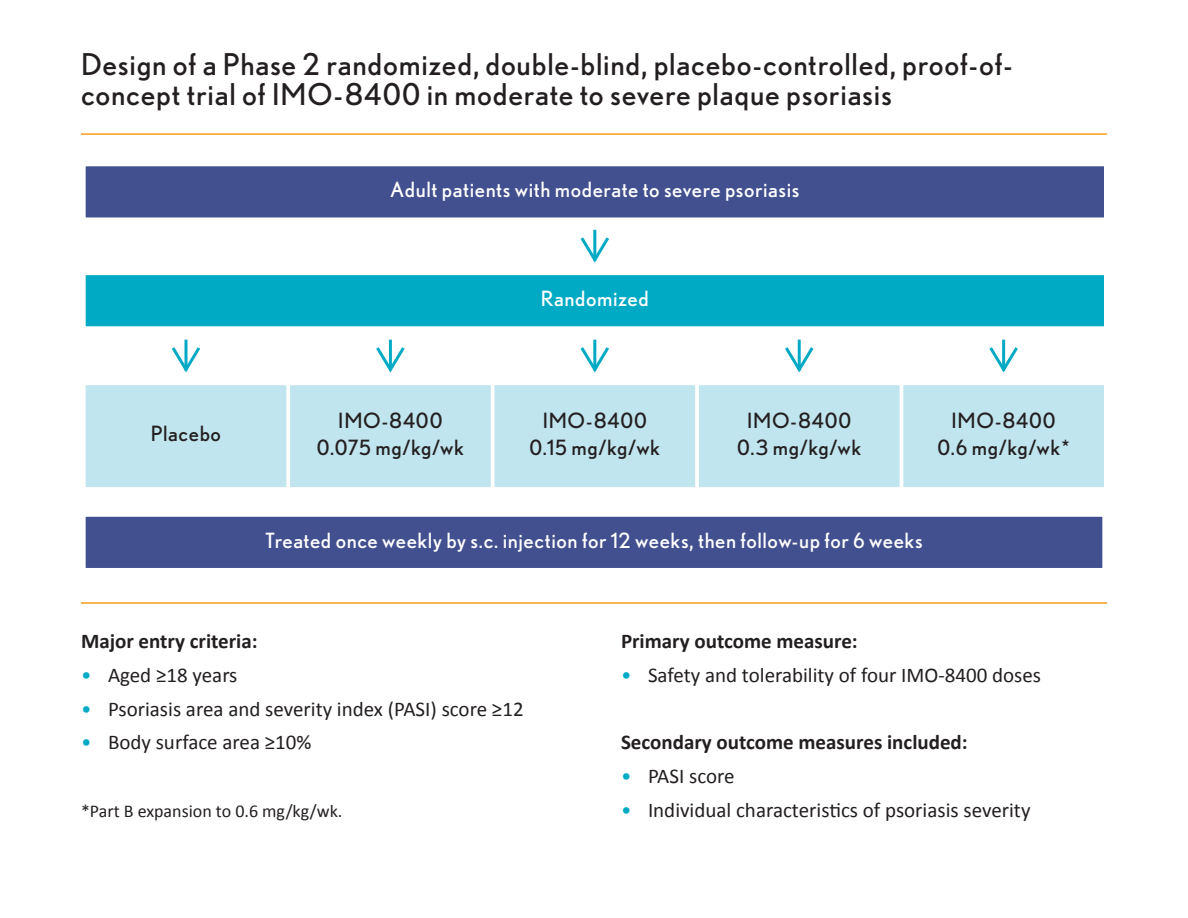
<style>
.page{position:relative;width:1188px;height:918px;background:#fff}
.page>*{position:absolute;margin:0;border:0;box-sizing:border-box;transform-origin:0 0}
.t1{font:30px/30px "Nobel";letter-spacing:.025em;color:#231f20}
.Bullet{font:21px "Calibri";color:#231f20}
.t2{font:21px "Nobel";letter-spacing:.025em;color:#fff}
.t3{font:21px/27px "Nobel";letter-spacing:.035em;color:#231f20;text-align:center}
.Bullet-2{font:700 21px "Calibri";color:#231f20}
.Bullet-3{font:18px "Calibri";color:#231f20}
.s1{color:#00aac5}
</style>
<div class="page">
<hr style="left:81px;top:133px;width:1026px;height:2px;background:#f89e1e">
<hr style="left:81px;top:602px;width:1026px;height:2px;background:#f89e1e">
<div style="left:84px;top:165px;width:1022px;height:54px;background:#435090"></div>
<div style="left:83px;top:163px;width:1024px;height:57px;border:3px solid #fff"></div>
<div style="left:84px;top:515px;width:1020px;height:54px;background:#435090"></div>
<div style="left:83px;top:514px;width:1022px;height:57px;border:3px solid #fff"></div>
<div style="left:84px;top:274px;width:1022px;height:54px;background:#00aac5"></div>
<div style="left:83px;top:272px;width:1024px;height:57px;border:3px solid #fff"></div>
<div style="left:84px;top:384px;width:204px;height:105px;background:#c0e5ee"></div>
<div style="left:83px;top:382px;width:206px;height:108px;border:3px solid #fff"></div>
<div style="left:289px;top:384px;width:203px;height:105px;background:#c0e5ee"></div>
<div style="left:287px;top:382px;width:207px;height:108px;border:3px solid #fff"></div>
<div style="left:493px;top:384px;width:204px;height:105px;background:#c0e5ee"></div>
<div style="left:491px;top:382px;width:207px;height:108px;border:3px solid #fff"></div>
<div style="left:697px;top:384px;width:204px;height:105px;background:#c0e5ee"></div>
<div style="left:696px;top:382px;width:207px;height:108px;border:3px solid #fff"></div>
<div style="left:902px;top:384px;width:204px;height:105px;background:#c0e5ee"></div>
<div style="left:900px;top:382px;width:207px;height:108px;border:3px solid #fff"></div>
<hr style="left:1002px;top:340px;width:3px;height:31px;background:#00aac5">
<svg style="left:989px;top:344px;width:29px;height:29px"></svg>
<hr style="left:389px;top:340px;width:3px;height:31px;background:#00aac5">
<svg style="left:376px;top:344px;width:29px;height:29px"></svg>
<hr style="left:184px;top:340px;width:3px;height:31px;background:#00aac5">
<svg style="left:171px;top:344px;width:30px;height:29px"></svg>
<hr style="left:593px;top:340px;width:3px;height:31px;background:#00aac5">
<svg style="left:580px;top:344px;width:29px;height:29px"></svg>
<hr style="left:798px;top:340px;width:3px;height:31px;background:#00aac5">
<svg style="left:785px;top:344px;width:29px;height:29px"></svg>
<hr style="left:593px;top:230px;width:3px;height:31px;background:#00aac5">
<svg style="left:580px;top:234px;width:29px;height:29px"></svg>
<p class="t1" style="left:81px;top:49px;width:933px">Design of a Phase 2 randomized, double-blind, placebo-controlled, proof-of&shy;concept trial of IMO-8400 in moderate to severe plaque psoriasis</p>
<p class="t2" style="left:390px;top:177px;width:411px">Adult patients with moderate to severe psoriasis</p>
<p class="t3" style="left:151px;top:420px;width:72px">Placebo</p>
<p class="t2" style="left:541px;top:286px;width:109px">Randomized</p>
<p class="t3" style="left:317px;top:406px;width:149px">IMO-8400<br>0.075 mg/kg/wk</p>
<p class="t3" style="left:530px;top:406px;width:132px">IMO-8400<br>0.15 mg/kg/wk</p>
<p class="t3" style="left:737px;top:406px;width:126px">IMO-8400<br>0.3 mg/kg/wk</p>
<p class="t3" style="left:937px;top:406px;width:134px">IMO-8400<br>0.6 mg/kg/wk*</p>
<p class="t2" style="left:265px;top:528px;width:659px">Treated once weekly by s.c. injection for 12 weeks, then follow-up for 6 weeks</p>
<p class="Bullet-2" style="left:81px;top:628px;width:178px">Major entry criteria:</p>
<p class="Bullet" style="left:81px;top:662px;width:158px"><span class="s1">•</span> Aged ≥18 years</p>
<p class="Bullet" style="left:81px;top:695px;width:444px"><span class="s1">•</span> Psoriasis area and severity index (PASI) score ≥12</p>
<p class="Bullet" style="left:81px;top:729px;width:232px"><span class="s1">•</span> Body surface area ≥10%</p>
<p class="Bullet-3" style="left:81px;top:799px;width:263px">*Part B expansion to 0.6 mg/kg/wk.</p>
<p class="Bullet-2" style="left:621px;top:628px;width:238px">Primary outcome measure:</p>
<p class="Bullet" style="left:621px;top:662px;width:422px"><span class="s1">•</span> Safety and tolerability of four IMO-8400 doses</p>
<p class="Bullet-2" style="left:621px;top:729px;width:348px">Secondary outcome measures included:</p>
<p class="Bullet" style="left:621px;top:763px;width:115px"><span class="s1">•</span> PASI score</p>
<p class="Bullet" style="left:621px;top:797px;width:411px"><span class="s1">•</span> Individual characteristics of psoriasis severity</p>
</div>
